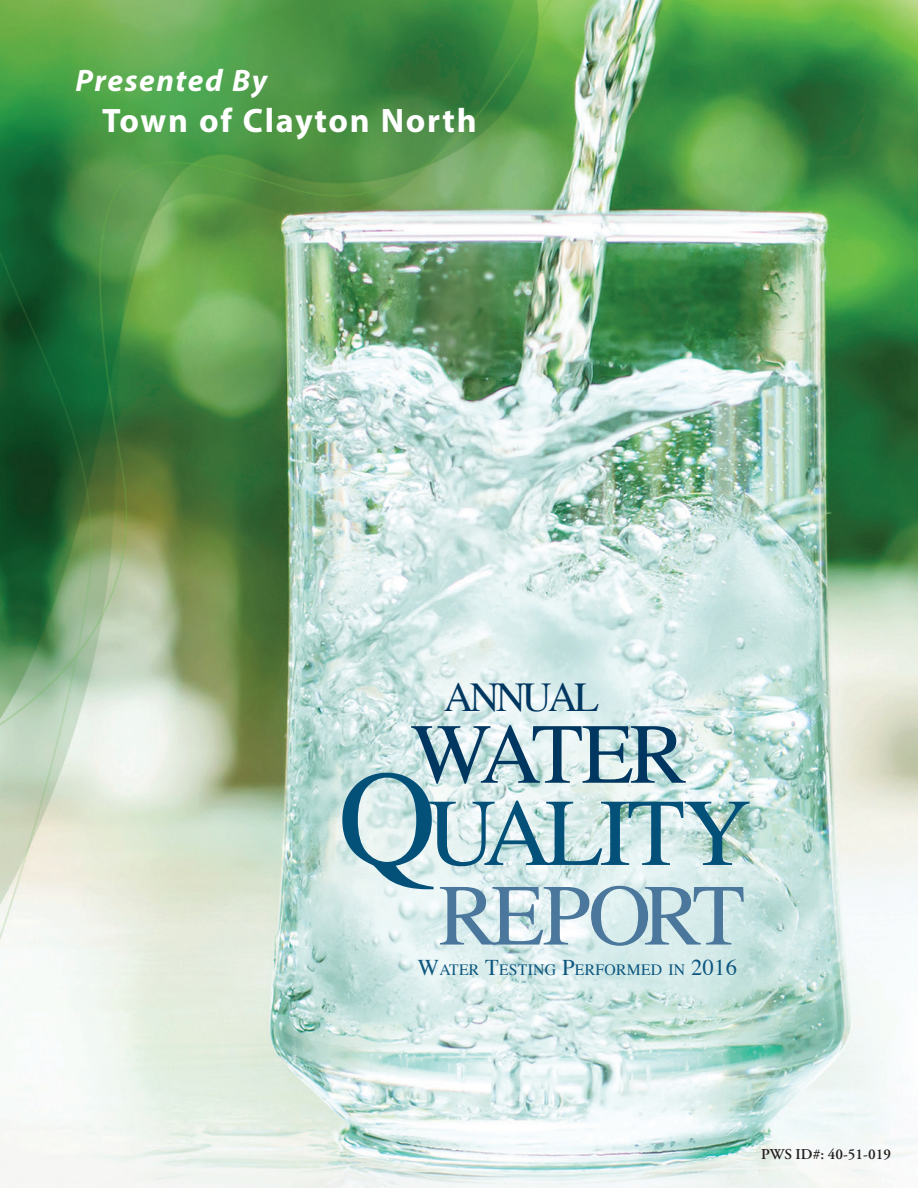
<style>
.page{position:relative;width:918px;height:1188px;background:#fff}
.page>*{position:absolute;margin:0;border:0;box-sizing:border-box;transform-origin:0 0}
.t1{font:95.55px "Times";letter-spacing:-.045em;color:#035079}
.t2{font:87px "Times";letter-spacing:-.065em;color:#4a779b}
.t3{font:85.5px "Times";color:#003760}
.t4{font:40.95px "Times";letter-spacing:-.085em;color:#003760}
.t5{font:700 34.05px "Myriad Pro";letter-spacing:.05em;color:#fff}
.t6{font:italic 700 31.2px "Myriad Pro";letter-spacing:.05em;color:#fff}
.t7{font:15.75px "Times";letter-spacing:.015em;color:#0c567f}
.t8{font:600 15px "Adobe Garamond Pro";color:#231f20}
.s1{font-size:136.5px}
.s2{font-size:22.5px}
</style>
<div class="page">
<img style="left:0;top:0;width:918px;height:1188px">
<h3 class="t6" style="left:76px;top:61px;width:193px">Presented By</h3>
<h3 class="t5" style="left:102px;top:99px;width:376px">Town of Clayton North</h3>
<h3 class="t4" style="left:444px;top:659px;width:157px">ANNUAL</h3>
<h3 class="t3" style="left:411px;top:674px;width:121px">WATER</h3>
<h1 class="t1" style="left:338px;top:743px;width:415px"><span class="s1">Q</span>UALITY</h1>
<h2 class="t2" style="left:439px;top:834px;width:308px">REPORT</h2>
<p class="t7" style="left:418px;top:955px;width:321px"><span class="s2">W</span>ATER <span class="s2">T</span>ESTING <span class="s2">P</span>ERFORMED IN <span class="s2">2016</span></p>
<p class="t8" style="left:761px;top:1145px;width:131px">PWS ID#: 40-51-019</p>
</div>
